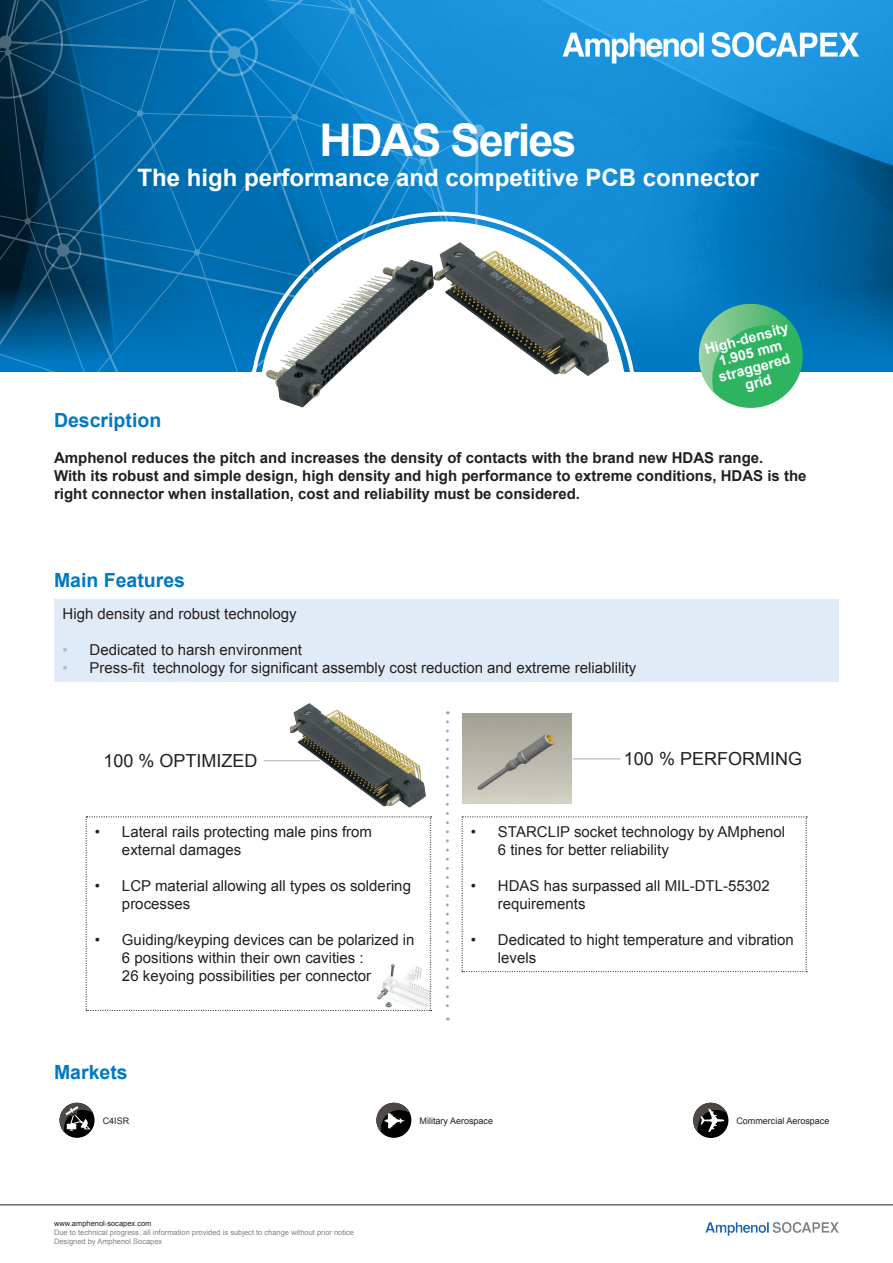
<style>
.page{position:relative;width:893px;height:1263px;background:#fff}
.page>*{position:absolute;margin:0;border:0;box-sizing:border-box;transform-origin:0 0}
.t1{font:700 45px "Arial";letter-spacing:-.04em;color:#fff}
.t2{font:700 24px "Arial";color:#fff}
.t3{font:700 19.5px "Arial";color:#0079c2}
.t4{font:18px "Arial";color:#231f20}
.t5{font:15px/18px "Arial";color:#231f20}
.t6{font:700 15px/18px "Arial";color:#231f20}
.t7{font:700 14.25px/15px "Arial";color:#fff;text-align:center}
.t8{font:9px "Arial";color:#231f20}
.t9{font:7.5px/9px "Arial";color:#808285}
.t10{font:7.5px "Arial";color:#231f20}
.s1{color:#a0c0e3}
</style>
<div class="page">
<img style="left:481px;top:0;width:412px;height:372px">
<svg style="left:472px;top:124px;width:13px;height:13px"></svg>
<svg style="left:0;top:0;width:481px;height:372px;background:#096aa5"></svg>
<hr style="left:0;top:1204px;width:893px;height:1px;background:#231f20">
<img style="left:705px;top:1222px;width:134px;height:14px">
<img style="left:562px;top:29px;width:296px;height:34px">
<img style="left:249px;top:183px;width:388px;height:225px">
<div style="left:699px;top:304px;width:104px;height:104px;background:#2eb460;border-radius:50%"></div>
<img style="left:699px;top:304px;width:99px;height:88px">
<div style="left:54px;top:599px;width:785px;height:83px;background:#e1ebf7"></div>
<hr style="left:264px;top:760px;width:56px;height:1px;background:#aaabab">
<hr style="left:573px;top:758px;width:48px;height:1px;background:#aaabab">
<img style="left:462px;top:714px;width:110px;height:89px">
<svg style="left:446px;top:812px;width:3px;height:208px"></svg>
<svg style="left:86px;top:816px;width:346px;height:195px"></svg>
<svg style="left:462px;top:816px;width:345px;height:156px"></svg>
<svg style="left:60px;top:1103px;width:35px;height:35px"></svg>
<svg style="left:60px;top:1103px;width:33px;height:29px"></svg>
<div style="left:376px;top:1103px;width:35px;height:35px;background:#000;border-radius:50%"></div>
<svg style="left:376px;top:1103px;width:34px;height:29px"></svg>
<div style="left:693px;top:1103px;width:35px;height:35px;background:#000;border-radius:50%"></div>
<svg style="left:693px;top:1103px;width:34px;height:30px"></svg>
<img style="left:290px;top:703px;width:160px;height:105px">
<h1 class="t1" style="left:319px;top:108px;width:259px">HDAS Series</h1>
<h2 class="t2" style="left:137px;top:160px;width:623px">The high performance and competitive PCB connector</h2>
<p class="t7" style="left:703px;top:342px;width:87px;rotate:-15deg">High-density<br>1.905 mm straggered grid</p>
<h3 class="t3" style="left:54px;top:407px;width:109px">Description</h3>
<p class="t6" style="left:54px;top:449px;width:754px">Amphenol reduces the pitch and increases the density of contacts with the brand new HDAS range.<br>With its robust and simple design, high density and high performance to extreme conditions, HDAS is the right connector when installation, cost and reliability must be considered.</p>
<h3 class="t3" style="left:54px;top:566px;width:133px">Main Features</h3>
<p class="t5" style="left:63px;top:605px;width:236px">High density and robust technology</p>
<p class="t5" style="left:63px;top:641px;width:241px"><span class="s1">•</span> Dedicated to harsh environment</p>
<p class="t5" style="left:63px;top:659px;width:575px"><span class="s1">•</span> Press-fit technology for significant assembly cost reduction and extreme reliablility</p>
<p class="t4" style="left:103px;top:748px;width:156px">100 % OPTIMIZED</p>
<p class="t4" style="left:624px;top:746px;width:180px">100 % PERFORMING</p>
<p class="t5" style="left:122px;top:822px;width:252px;text-indent:-27px">• Lateral rails protecting male pins from external damages</p>
<p class="t5" style="left:122px;top:876px;width:290px;text-indent:-27px">• LCP material allowing all types os soldering processes</p>
<p class="t5" style="left:122px;top:930px;width:294px;text-indent:-27px">• Guiding/keyping devices can be polarized in<br>6 positions within their own cavities :<br>26 keyoing possibilities per connector</p>
<h3 class="t3" style="left:54px;top:1058px;width:75px">Markets</h3>
<p class="t5" style="left:498px;top:822px;width:289px;text-indent:-27px">• STARCLIP socket technology by AMphenol<br>6 tines for better reliability</p>
<p class="t5" style="left:498px;top:876px;width:273px;text-indent:-27px">• HDAS has surpassed all MIL-DTL-55302 requirements</p>
<p class="t5" style="left:498px;top:930px;width:297px;text-indent:-27px">• Dedicated to hight temperature and vibration levels</p>
<p class="t8" style="left:103px;top:1114px;width:28px">C4ISR</p>
<p class="t8" style="left:420px;top:1114px;width:75px">Military Aerospace</p>
<p class="t8" style="left:736px;top:1114px;width:95px">Commercial Aerospace</p>
<p class="t10" style="left:54px;top:1218px;width:99px">www.amphenol-socapex.com</p>
<p class="t9" style="left:54px;top:1227px;width:302px">Due to technical progress, all information provided is subject to change without prior notice<br>Designed by Amphenol Socapex</p>
</div>
